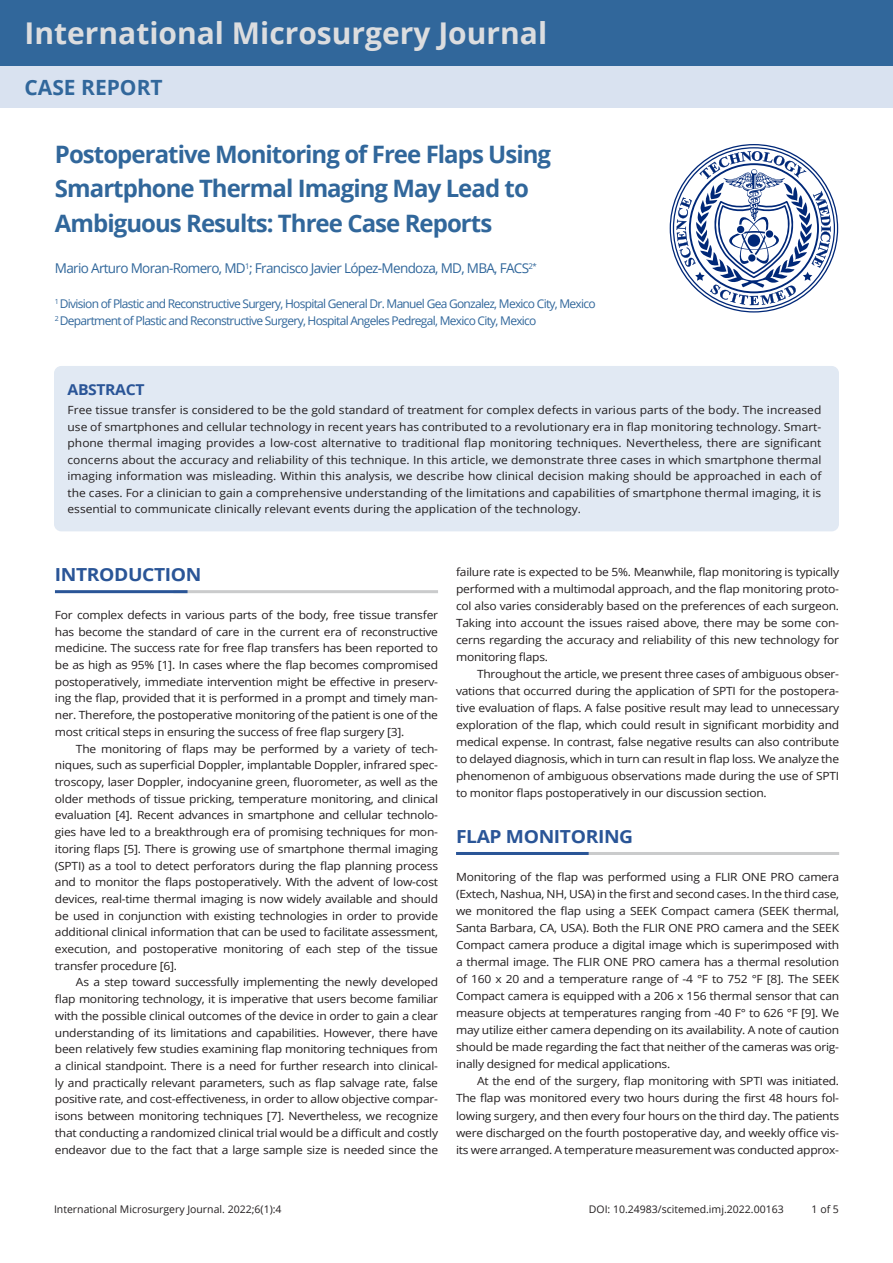
<style>
.page{position:relative;width:893px;height:1263px;background:#fff}
.page>*{position:absolute;margin:0;border:0;box-sizing:border-box;transform-origin:0 0}
.t1{font:700 30px "Open Sans";color:#dcdddf}
.t2{font:700 24px/34.5px "Open Sans";letter-spacing:-.04em;color:#31679b}
.t3{font:700 21px "Open Sans";color:#31679b}
.Level_1{font:700 18px "Open Sans";letter-spacing:-.02em;color:#2a5597;scale:1.07 1}
.t4{font:700 15px "Open Sans";letter-spacing:-.025em;color:#2a5597;scale:1.05 1}
.t5{font:13.5px "Open Sans";letter-spacing:-.05em;color:#31679b}
.t6{font:12px/16.5px "Open Sans";letter-spacing:-.06em;color:#31679b}
.Text_Body{font:11.25px/16.6px "Open Sans";letter-spacing:-.02em;color:#231f20;text-align:justify;scale:1.07 1}
.Text_Head{font:11.25px/17.1px "Open Sans";letter-spacing:-.02em;color:#231f20;text-align:justify;scale:1.07 1}
.t7{font:10.5px "Open Sans";color:#231f20}
</style>
<div class="page">
<div style="left:54px;top:366px;width:785px;height:165px;background:#e1e9f3;border-radius:7px"></div>
<div style="left:0;top:0;width:893px;height:67px;background:#31679b"></div>
<div style="left:0;top:67px;width:893px;height:41px;background:#d9e2f0"></div>
<svg style="left:670px;top:144px;width:168px;height:169px"></svg>
<div style="left:766px;top:230px;width:7px;height:8px;background:#002878;border-radius:50%"></div>
<div style="left:748px;top:254px;width:7px;height:8px;background:#002878;border-radius:50%"></div>
<div style="left:737px;top:226px;width:7px;height:7px;background:#002878;border-radius:50%"></div>
<div style="left:748px;top:234px;width:12px;height:13px;background:#002878;border-radius:50%"></div>
<hr style="left:173px;top:590px;width:265px;height:3px;background:#cacbcc">
<hr style="left:55px;top:590px;width:133px;height:3px;background:#2a5597">
<hr style="left:575px;top:852px;width:264px;height:3px;background:#cacbcc">
<hr style="left:456px;top:852px;width:133px;height:3px;background:#2a5597">
<h1 class="t1" style="left:25px;top:12px;width:524px">International Microsurgery Journal</h1>
<h3 class="t3" style="left:25px;top:73px;width:140px">CASE REPORT</h3>
<h2 class="t2" style="left:55px;top:136px;width:498px">Postoperative Monitoring of Free Flaps Using<br>Smartphone Thermal Imaging May Lead to<br>Ambiguous Results: Three Case Reports</h2>
<p class="t5" style="left:55px;top:259px;width:483px">Mario Arturo Moran-Romero, MD<sup>1</sup>; Francisco Javier López-Mendoza, MD, MBA, FACS<sup>2*</sup></p>
<p class="t6" style="left:55px;top:295px;width:542px"><sup>1</sup> Division of Plastic and Reconstructive Surgery, Hospital General Dr. Manuel Gea Gonzalez, Mexico City, Mexico<br><sup>2</sup> Department of Plastic and Reconstructive Surgery, Hospital Angeles Pedregal, Mexico City, Mexico</p>
<h3 class="t4" style="left:68px;top:378px;width:75px">ABSTRACT</h3>
<p class="Text_Body" style="left:68px;top:401px;width:706px">Free tissue transfer is considered to be the gold standard of treatment for complex defects in various parts of the body. The increased use of smartphones and cellular technology in recent years has contributed to a revolutionary era in flap monitoring technology. Smart&shy;phone thermal imaging provides a low-cost alternative to traditional flap monitoring techniques. Nevertheless, there are significant concerns about the accuracy and reliability of this technique. In this article, we demonstrate three cases in which smartphone thermal imaging information was misleading. Within this analysis, we describe how clinical decision making should be approached in each of the cases. For a clinician to gain a comprehensive understanding of the limitations and capabilities of smartphone thermal imaging, it is essential to communicate clinically relevant events during the application of the technology.</p>
<p class="Level_1" style="left:55px;top:562px;width:138px">INTRODUCTION</p>
<p class="Text_Head" style="left:55px;top:606px;width:360px;line-height:16.6px">For complex defects in various parts of the body, free tissue transfer has become the standard of care in the current era of reconstructive medicine. The success rate for free flap transfers has been reported to be as high as 95% [1]. In cases where the flap becomes compromised postoperatively, immediate intervention might be effective in preserv&shy;ing the flap, provided that it is performed in a prompt and timely man&shy;ner. Therefore, the postoperative monitoring of the patient is one of the most critical steps in ensuring the success of free flap surgery [3].</p>
<p class="Text_Body" style="left:55px;top:740px;width:360px;text-indent:21px">The monitoring of flaps may be performed by a variety of tech&shy;niques, such as superficial Doppler, implantable Doppler, infrared spec&shy;troscopy, laser Doppler, indocyanine green, fluorometer, as well as the older methods of tissue pricking, temperature monitoring, and clinical evaluation [4]. Recent advances in smartphone and cellular technolo&shy;gies have led to a breakthrough era of promising techniques for mon&shy;itoring flaps [5]. There is growing use of smartphone thermal imaging (SPTI) as a tool to detect perforators during the flap planning process and to monitor the flaps postoperatively. With the advent of low-cost devices, real-time thermal imaging is now widely available and should be used in conjunction with existing technologies in order to provide additional clinical information that can be used to facilitate assessment, execution, and postoperative monitoring of each step of the tissue transfer procedure [6].</p>
<p class="Text_Body" style="left:55px;top:974px;width:360px;text-indent:21px">As a step toward successfully implementing the newly developed flap monitoring technology, it is imperative that users become familiar with the possible clinical outcomes of the device in order to gain a clear understanding of its limitations and capabilities. However, there have been relatively few studies examining flap monitoring techniques from a clinical standpoint. There is a need for further research into clinical&shy;ly and practically relevant parameters, such as flap salvage rate, false positive rate, and cost-effectiveness, in order to allow objective compar&shy;isons between monitoring techniques [7]. Nevertheless, we recognize that conducting a randomized clinical trial would be a difficult and costly endeavor due to the fact that a large sample size is needed since the</p>
<p class="Text_Body" style="left:456px;top:563px;width:360px;line-height:17.1px">failure rate is expected to be 5%. Meanwhile, flap monitoring is typically performed with a multimodal approach, and the flap monitoring proto&shy;col also varies considerably based on the preferences of each surgeon.<br>Taking into account the issues raised above, there may be some con&shy;cerns regarding the accuracy and reliability of this new technology for monitoring flaps.</p>
<p class="Text_Body" style="left:456px;top:665px;width:360px;line-height:17.1px;text-indent:21px">Throughout the article, we present three cases of ambiguous obser&shy;vations that occurred during the application of SPTI for the postopera&shy;tive evaluation of flaps. A false positive result may lead to unnecessary exploration of the flap, which could result in significant morbidity and medical expense. In contrast, false negative results can also contribute to delayed diagnosis, which in turn can result in flap loss. We analyze the phenomenon of ambiguous observations made during the use of SPTI to monitor flaps postoperatively in our discussion section.</p>
<p class="Level_1" style="left:456px;top:824px;width:167px">FLAP MONITORING</p>
<p class="Text_Head" style="left:456px;top:868px;width:360px">Monitoring of the flap was performed using a FLIR ONE PRO camera (Extech, Nashua, NH, USA) in the first and second cases. In the third case, we monitored the flap using a SEEK Compact camera (SEEK thermal, Santa Barbara, CA, USA). Both the FLIR ONE PRO camera and the SEEK Compact camera produce a digital image which is superimposed with a thermal image. The FLIR ONE PRO camera has a thermal resolution of 160 x 20 and a temperature range of -4 °F to 752 °F [8]. The SEEK Compact camera is equipped with a 206 x 156 thermal sensor that can measure objects at temperatures ranging from -40 F° to 626 °F [9]. We may utilize either camera depending on its availability. A note of caution should be made regarding the fact that neither of the cameras was orig&shy;inally designed for medical applications.</p>
<p class="Text_Body" style="left:456px;top:1072px;width:360px;line-height:17.1px;text-indent:21px">At the end of the surgery, flap monitoring with SPTI was initiated.<br>The flap was monitored every two hours during the first 48 hours fol&shy;lowing surgery, and then every four hours on the third day. The patients were discharged on the fourth postoperative day, and weekly office vis&shy;its were arranged. A temperature measurement was conducted approx-</p>
<p class="t7" style="left:54px;top:1201px;width:229px">International Microsurgery Journal. 2022;6(1):4</p>
<p class="t7" style="left:589px;top:1201px;width:196px">DOI: 10.24983/scitemed.imj.2022.00163</p>
<p class="t7" style="left:812px;top:1201px;width:29px">1 of 5</p>
</div>
